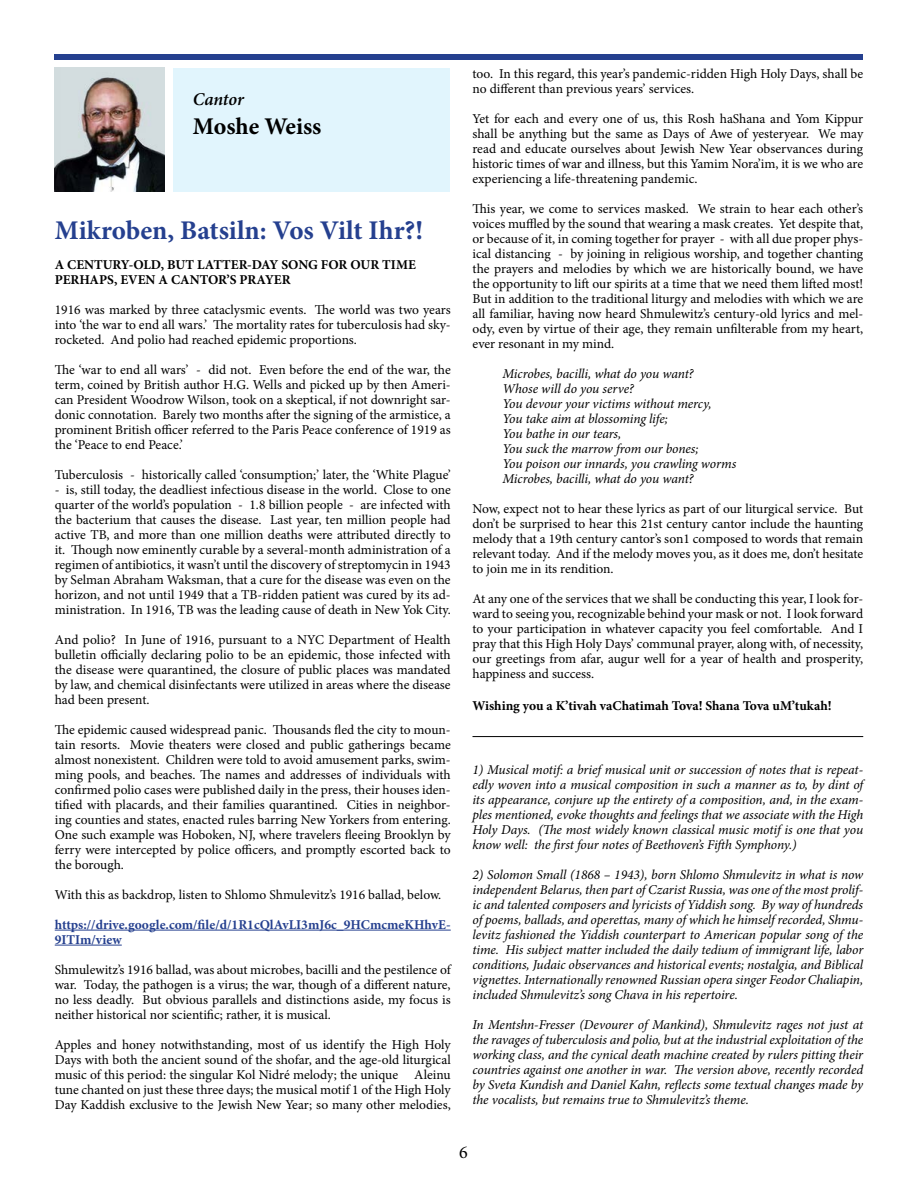
<style>
.page{position:relative;width:918px;height:1188px;background:#fff}
.page>*{position:absolute;margin:0;border:0;box-sizing:border-box;transform-origin:0 0}
.t1{font:700 27px "Minion Pro";color:#25408f}
.t2{font:700 24px "Minion Pro";color:#000}
.t3{font:italic 600 18px "Minion Pro";letter-spacing:-.01em;color:#000}
.t4{font:18px "Minion Pro";color:#000}
.t5{font:13.5px/15px "Minion Pro";color:#000;text-align:justify}
.t6{font:italic 13.5px/15px "Minion Pro";letter-spacing:-.01em;color:#000;text-align:justify}
.t7{font:700 13.5px/15px "Minion Pro";color:#000}
.t8{font:700 13.5px/15px "Minion Pro";color:#25408f}
</style>
<div class="page">
<div style="left:55px;top:54px;width:808px;height:6px;background:#25408f"></div>
<hr style="left:55px;top:930px;width:396px;height:1px;background:#25408f">
<hr style="left:55px;top:945px;width:67px;height:1px;background:#25408f">
<img style="left:55px;top:68px;width:110px;height:123px">
<div style="left:173px;top:69px;width:276px;height:123px;background:#e1f5fd"></div>
<hr style="left:472px;top:736px;width:391px;height:1px;background:#000">
<h3 class="t3" style="left:193px;top:87px;width:53px">Cantor</h3>
<h2 class="t2" style="left:193px;top:109px;width:130px">Moshe Weiss</h2>
<h1 class="t1" style="left:55px;top:211px;width:370px">Mikroben, Batsiln: Vos Vilt Ihr?!</h1>
<p class="t7" style="left:55px;top:257px;width:363px">A CENTURY-OLD, BUT LATTER-DAY SONG FOR OUR TIME<br>PERHAPS, EVEN A CANTOR’S PRAYER</p>
<p class="t5" style="left:55px;top:302px;width:398px">1916 was marked by three cataclysmic events. The world was two years into ‘the war to end all wars.’ The mortality rates for tuberculosis had sky&shy;rocketed. And polio had reached epidemic proportions.</p>
<p class="t5" style="left:55px;top:362px;width:398px">The ‘war to end all wars’ - did not. Even before the end of the war, the term, coined by British author H.G. Wells and picked up by then Ameri&shy;can President Woodrow Wilson, took on a skeptical, if not downright sar&shy;donic connotation. Barely two months after the signing of the armistice, a prominent British officer referred to the Paris Peace conference of 1919 as the ‘Peace to end Peace.’</p>
<p class="t5" style="left:55px;top:467px;width:398px">Tuberculosis - historically called ‘consumption;’ later, the ‘White Plague’</p>
<p class="t5" style="left:55px;top:482px;width:398px">- is, still today, the deadliest infectious disease in the world. Close to one quarter of the world’s population - 1.8 billion people - are infected with the bacterium that causes the disease. Last year, ten million people had active TB, and more than one million deaths were attributed directly to it. Though now eminently curable by a several-month administration of a regimen of antibiotics, it wasn’t until the discovery of streptomycin in 1943 by Selman Abraham Waksman, that a cure for the disease was even on the horizon, and not until 1949 that a TB-ridden patient was cured by its ad&shy;ministration. In 1916, TB was the leading cause of death in New Yok City.</p>
<p class="t5" style="left:55px;top:632px;width:398px">And polio? In June of 1916, pursuant to a NYC Department of Health bulletin officially declaring polio to be an epidemic, those infected with the disease were quarantined, the closure of public places was mandated by law, and chemical disinfectants were utilized in areas where the disease had been present.</p>
<p class="t5" style="left:55px;top:722px;width:398px">The epidemic caused widespread panic. Thousands fled the city to moun&shy;tain resorts. Movie theaters were closed and public gatherings became almost nonexistent. Children were told to avoid amusement parks, swim&shy;ming pools, and beaches. The names and addresses of individuals with confirmed polio cases were published daily in the press, their houses iden&shy;tified with placards, and their families quarantined. Cities in neighbor&shy;ing counties and states, enacted rules barring New Yorkers from entering.<br>One such example was Hoboken, NJ, where travelers fleeing Brooklyn by ferry were intercepted by police officers, and promptly escorted back to the borough.</p>
<p class="t5" style="left:55px;top:887px;width:388px">With this as backdrop, listen to Shlomo Shmulevitz’s 1916 ballad, below.</p>
<p class="t8" style="left:55px;top:917px;width:397px">https://drive.google.com/file/d/1R1cQlAvLI3mJ6c_9HCmcmeKHhvE-<br>9ITIm/view</p>
<p class="t5" style="left:55px;top:962px;width:398px">Shmulewitz’s 1916 ballad, was about microbes, bacilli and the pestilence of war. Today, the pathogen is a virus; the war, though of a different nature, no less deadly. But obvious parallels and distinctions aside, my focus is neither historical nor scientific; rather, it is musical.</p>
<p class="t5" style="left:55px;top:1037px;width:398px">Apples and honey notwithstanding, most of us identify the High Holy Days with both the ancient sound of the shofar, and the age-old liturgical music of this period: the singular Kol Nidré melody; the unique Aleinu tune chanted on just these three days; the musical motif 1 of the High Holy Day Kaddish exclusive to the Jewish New Year; so many other melodies,</p>
<p class="t5" style="left:472px;top:67px;width:392px">too. In this regard, this year’s pandemic-ridden High Holy Days, shall be no different than previous years’ services.</p>
<p class="t5" style="left:472px;top:112px;width:392px">Yet for each and every one of us, this Rosh haShana and Yom Kippur shall be anything but the same as Days of Awe of yesteryear. We may read and educate ourselves about Jewish New Year observances during historic times of war and illness, but this Yamim Nora’im, it is we who are experiencing a life-threatening pandemic.</p>
<p class="t5" style="left:472px;top:202px;width:392px">This year, we come to services masked. We strain to hear each other’s voices muffled by the sound that wearing a mask creates. Yet despite that, or because of it, in coming together for prayer - with all due proper phys&shy;ical distancing - by joining in religious worship, and together chanting the prayers and melodies by which we are historically bound, we have the opportunity to lift our spirits at a time that we need them lifted most!<br>But in addition to the traditional liturgy and melodies with which we are all familiar, having now heard Shmulewitz’s century-old lyrics and mel&shy;ody, even by virtue of their age, they remain unfilterable from my heart, ever resonant in my mind.</p>
<p class="t6" style="left:502px;top:367px;width:235px;text-align:left">Microbes, bacilli, what do you want?<br>Whose will do you serve?<br>You devour your victims without mercy,<br>You take aim at blossoming life;<br>You bathe in our tears,<br>You suck the marrow from our bones;<br>You poison our innards, you crawling worms Microbes, bacilli, what do you want?</p>
<p class="t5" style="left:472px;top:502px;width:392px">Now, expect not to hear these lyrics as part of our liturgical service. But don’t be surprised to hear this 21st century cantor include the haunting melody that a 19th century cantor’s son1 composed to words that remain relevant today. And if the melody moves you, as it does me, don’t hesitate to join me in its rendition.</p>
<p class="t5" style="left:472px;top:592px;width:392px">At any one of the services that we shall be conducting this year, I look for&shy;ward to seeing you, recognizable behind your mask or not. I look forward to your participation in whatever capacity you feel comfortable. And I pray that this High Holy Days’ communal prayer, along with, of necessity, our greetings from afar, augur well for a year of health and prosperity, happiness and success.</p>
<p class="t7" style="left:472px;top:698px;width:361px">Wishing you a K’tivah vaChatimah Tova! Shana Tova uM’tukah!</p>
<p class="t6" style="left:472px;top:762px;width:392px">1) Musical motif: a brief musical unit or succession of notes that is repeat&shy;edly woven into a musical composition in such a manner as to, by dint of its appearance, conjure up the entirety of a composition, and, in the exam&shy;ples mentioned, evoke thoughts and feelings that we associate with the High Holy Days. (The most widely known classical music motif is one that you know well: the first four notes of Beethoven’s Fifth Symphony.)</p>
<p class="t6" style="left:472px;top:867px;width:392px">2) Solomon Small (1868 – 1943), born Shlomo Shmulevitz in what is now independent Belarus, then part of Czarist Russia, was one of the most prolif&shy;ic and talented composers and lyricists of Yiddish song. By way of hundreds of poems, ballads, and operettas, many of which he himself recorded, Shmu&shy;levitz fashioned the Yiddish counterpart to American popular song of the time. His subject matter included the daily tedium of immigrant life, labor conditions, Judaic observances and historical events; nostalgia, and Biblical vignettes. Internationally renowned Russian opera singer Feodor Chaliapin, included Shmulevitz’s song Chava in his repertoire.</p>
<p class="t6" style="left:472px;top:1017px;width:392px">In Mentshn-Fresser (Devourer of Mankind), Shmulevitz rages not just at the ravages of tuberculosis and polio, but at the industrial exploitation of the working class, and the cynical death machine created by rulers pitting their countries against one another in war. The version above, recently recorded by Sveta Kundish and Daniel Kahn, reflects some textual changes made by the vocalists, but remains true to Shmulevitz’s theme.</p>
<h3 class="t4" style="left:459px;top:1140px;width:10px">6</h3>
</div>
